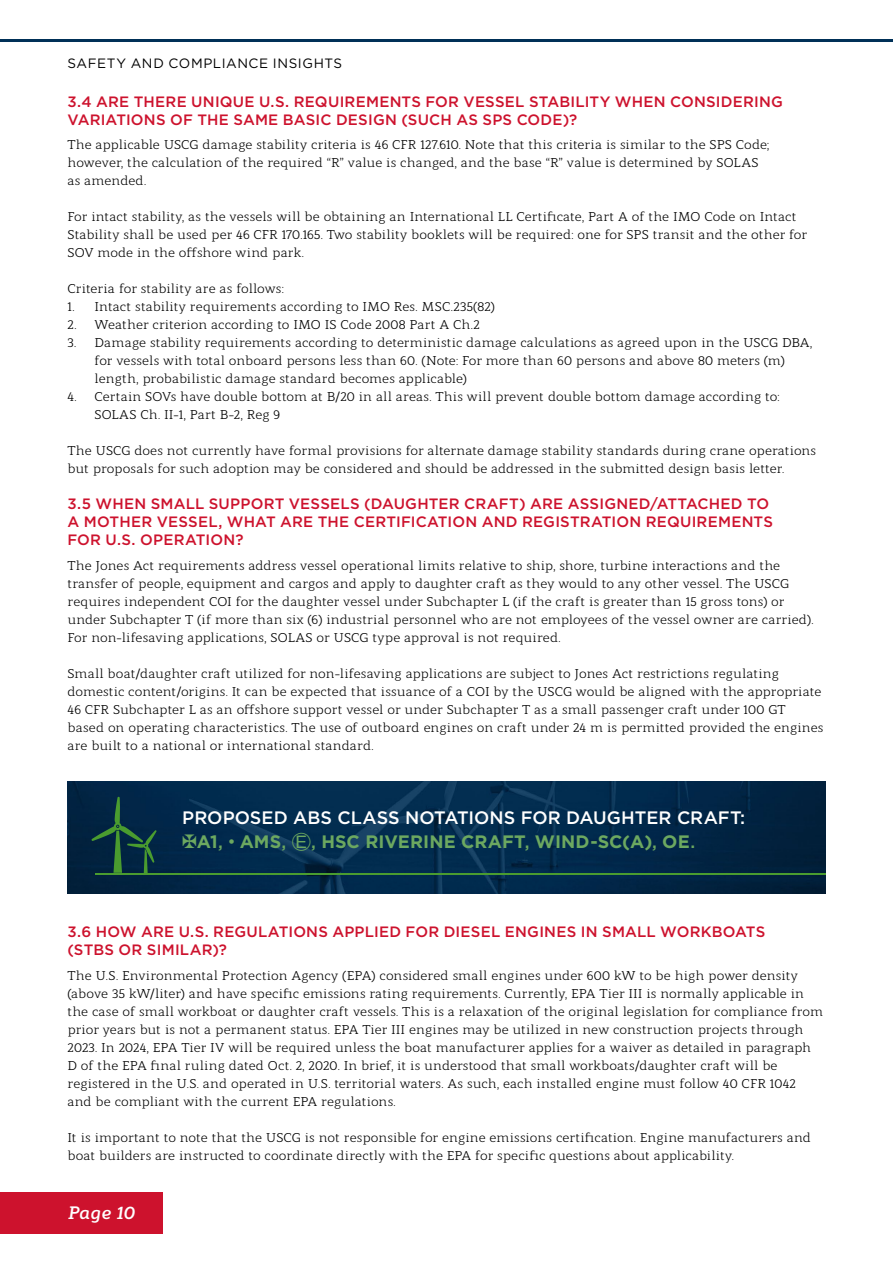
<style>
.page{position:relative;width:893px;height:1263px;background:#fff}
.page>*{position:absolute;margin:0;border:0;box-sizing:border-box;transform-origin:0 0}
.t1{font:500 18px/24px "Gotham";color:#fff}
.t2{font:italic 700 18px "Modum";color:#fff}
.t3{font:500 15px/18px "Gotham";letter-spacing:.015em;color:#cd122d}
.t4{font:13.5px "Gotham";letter-spacing:.04em;color:#000}
.t5{font:12.75px/18px "Modum";letter-spacing:.005em;color:#000}
.s1{font-family:"AB Sarial";font-weight:400;color:#6ca860}
.s2{font-weight:700;color:#6ca860}
.s3{color:#6ca860}
</style>
<div class="page">
<img style="left:68px;top:782px;width:757px;height:111px">
<hr style="left:95px;top:873px;width:730px;height:2px;background:#4a9c2f">
<svg style="left:91px;top:797px;width:66px;height:78px;background:#0e393f"></svg>
<hr style="left:0;top:39px;width:893px;height:3px;background:#003057">
<div style="left:0;top:1192px;width:163px;height:41px;background:#cd122d"></div>
<p class="t4" style="left:68px;top:54px;width:276px">SAFETY AND COMPLIANCE INSIGHTS</p>
<p class="t3" style="left:68px;top:92px;width:717px">3.4 ARE THERE UNIQUE U.S. REQUIREMENTS FOR VESSEL STABILITY WHEN CONSIDERING<br>VARIATIONS OF THE SAME BASIC DESIGN (SUCH AS SPS CODE)?</p>
<p class="t5" style="left:68px;top:135px;width:703px">The applicable USCG damage stability criteria is 46 CFR 127.610. Note that this criteria is similar to the SPS Code; however, the calculation of the required “R” value is changed, and the base “R” value is determined by SOLAS as amended.</p>
<p class="t5" style="left:68px;top:207px;width:741px">For intact stability, as the vessels will be obtaining an International LL Certificate, Part A of the IMO Code on Intact<br>Stability shall be used per 46 CFR 170.165. Two stability booklets will be required: one for SPS transit and the other for<br>SOV mode in the offshore wind park.</p>
<p class="t5" style="left:68px;top:279px;width:218px">Criteria for stability are as follows:</p>
<p class="t5" style="left:68px;top:297px;width:429px">1. Intact stability requirements according to IMO Res. MSC.235(82)</p>
<p class="t5" style="left:68px;top:315px;width:414px">2. Weather criterion according to IMO IS Code 2008 Part A Ch.2</p>
<p class="t5" style="left:95px;top:333px;width:719px;text-indent:-27px">3. Damage stability requirements according to deterministic damage calculations as agreed upon in the USCG DBA, for vessels with total onboard persons less than 60. (Note: For more than 60 persons and above 80 meters (m) length, probabilistic damage standard becomes applicable)</p>
<p class="t5" style="left:95px;top:387px;width:687px;text-indent:-27px">4. Certain SOVs have double bottom at B/20 in all areas. This will prevent double bottom damage according to:<br>SOLAS Ch. II-1, Part B-2, Reg 9</p>
<p class="t5" style="left:68px;top:441px;width:750px">The USCG does not currently have formal provisions for alternate damage stability standards during crane operations but proposals for such adoption may be considered and should be addressed in the submitted design basis letter.</p>
<p class="t3" style="left:68px;top:495px;width:707px">3.5 WHEN SMALL SUPPORT VESSELS (DAUGHTER CRAFT) ARE ASSIGNED/ATTACHED TO<br>A MOTHER VESSEL, WHAT ARE THE CERTIFICATION AND REGISTRATION REQUIREMENTS<br>FOR U.S. OPERATION?</p>
<p class="t5" style="left:68px;top:555px;width:747px">The Jones Act requirements address vessel operational limits relative to ship, shore, turbine interactions and the transfer of people, equipment and cargos and apply to daughter craft as they would to any other vessel. The USCG requires independent COI for the daughter vessel under Subchapter L (if the craft is greater than 15 gross tons) or under Subchapter T (if more than six (6) industrial personnel who are not employees of the vessel owner are carried).<br>For non-lifesaving applications, SOLAS or USCG type approval is not required.</p>
<p class="t5" style="left:68px;top:663px;width:757px">Small boat/daughter craft utilized for non-lifesaving applications are subject to Jones Act restrictions regulating domestic content/origins. It can be expected that issuance of a COI by the USCG would be aligned with the appropriate 46 CFR Subchapter L as an offshore support vessel or under Subchapter T as a small passenger craft under 100 GT based on operating characteristics. The use of outboard engines on craft under 24 m is permitted provided the engines are built to a national or international standard.</p>
<h1 class="t1" style="left:182px;top:805px;width:564px">PROPOSED ABS CLASS NOTATIONS FOR DAUGHTER CRAFT:<br><span class="s1">À</span><span class="s2">A1</span><span class="s3">,</span> <span class="s1">•</span> <span class="s2">AMS</span><span class="s3">,</span> <span class="s1">Á</span><span class="s3">,</span> <span class="s2">HSC RIVERINE CRAFT</span><span class="s3">,</span> <span class="s2">WIND-SC(A)</span><span class="s3">,</span> <span class="s2">OE</span><span class="s3">.</span></h1>
<p class="t3" style="left:68px;top:922px;width:699px">3.6 HOW ARE U.S. REGULATIONS APPLIED FOR DIESEL ENGINES IN SMALL WORKBOATS (STBS OR SIMILAR)?</p>
<p class="t5" style="left:68px;top:965px;width:757px">The U.S. Environmental Protection Agency (EPA) considered small engines under 600 kW to be high power density (above 35 kW/liter) and have specific emissions rating requirements. Currently, EPA Tier III is normally applicable in the case of small workboat or daughter craft vessels. This is a relaxation of the original legislation for compliance from prior years but is not a permanent status. EPA Tier III engines may be utilized in new construction projects through 2023. In 2024, EPA Tier IV will be required unless the boat manufacturer applies for a waiver as detailed in paragraph D of the EPA final ruling dated Oct. 2, 2020. In brief, it is understood that small workboats/daughter craft will be registered in the U.S. and operated in U.S. territorial waters. As such, each installed engine must follow 40 CFR 1042 and be compliant with the current EPA regulations.</p>
<p class="t5" style="left:68px;top:1127px;width:745px">It is important to note that the USCG is not responsible for engine emissions certification. Engine manufacturers and boat builders are instructed to coordinate directly with the EPA for specific questions about applicability.</p>
<h1 class="t2" style="left:68px;top:1199px;width:69px">Page 10</h1>
</div>
